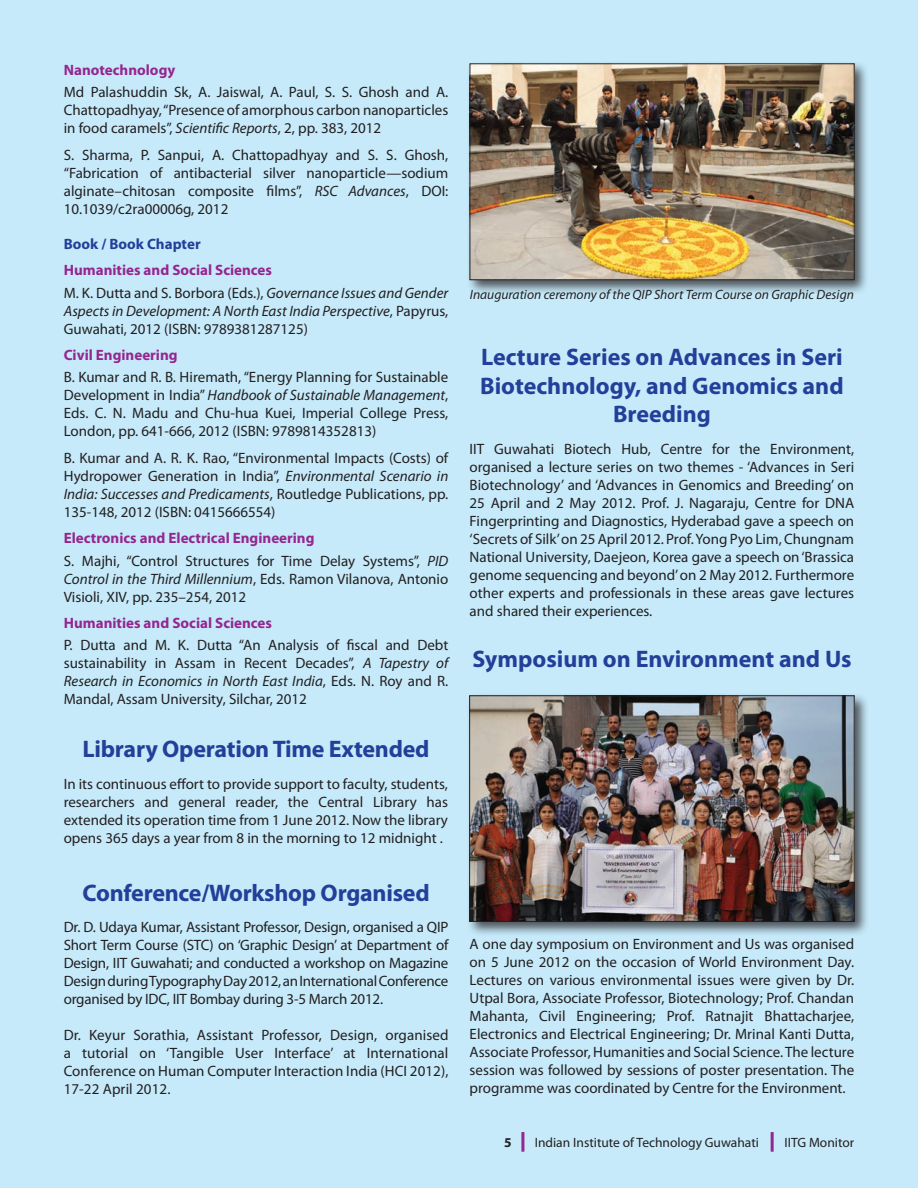
<style>
.page{position:relative;width:918px;height:1188px;background:#c6eafa}
.page>*{position:absolute;margin:0;border:0;box-sizing:border-box;transform-origin:0 0}
.t1{font:700 24px/28.8px "Myriad Pro";color:#223f99;text-align:center}
.t2{font:15px/18px "Myriad Pro";color:#231f20;text-align:justify}
.t3{font:italic 15px/18px "Myriad Pro";color:#231f20}
.t4{font:700 15px "Myriad Pro";color:#95268f}
.t5{font:700 15px "Myriad Pro";color:#223f99}
.t6{font:italic 13.5px "Myriad Pro";color:#231f20}
.t7{font:13.5px "Myriad Pro";color:#231f20}
.t8{font:700 13.5px "Myriad Pro";color:#231f20}
.s1{font-style:italic}
.s2{font-weight:700;color:#95268f}
.s3{font-style:normal}
</style>
<div class="page">
<hr style="left:771px;top:1132px;width:3px;height:20px;background:#95268f">
<hr style="left:521px;top:1132px;width:3px;height:20px;background:#95268f">
<div style="left:466px;top:692px;width:403px;height:244px;background:#231f20;opacity:.75"></div>
<img style="left:471px;top:698px;width:381px;height:222px">
<div style="left:469px;top:696px;width:385px;height:226px;border:1px solid #231f20"></div>
<div style="left:466px;top:60px;width:403px;height:234px;background:#231f20;opacity:.75"></div>
<img style="left:472px;top:66px;width:380px;height:212px">
<div style="left:470px;top:64px;width:384px;height:216px;border:1px solid #231f20"></div>
<p class="t4" style="left:64px;top:60px;width:113px">Nanotechnology</p>
<p class="t2" style="left:64px;top:83px;width:386px">Md Palashuddin Sk, A. Jaiswal, A. Paul, S. S. Ghosh and A.<br>Chattopadhyay, “Presence of amorphous carbon nanoparticles in food caramels”, <span class="s1">Scientific Reports</span>, 2, pp. 383, 2012</p>
<p class="t2" style="left:64px;top:146px;width:386px">S. Sharma, P. Sanpui, A. Chattopadhyay and S. S. Ghosh, “Fabrication of antibacterial silver nanoparticle—sodium alginate–chitosan composite films”, <span class="s1">RSC Advances</span>, DOI:<br>10.1039/c2ra00006g, 2012</p>
<p class="t5" style="left:64px;top:234px;width:138px">Book / Book Chapter</p>
<p class="t2" style="left:64px;top:259px;width:386px;line-height:22.2px"><span class="s2">Humanities and Social Sciences<br></span>M. K. Dutta and S. Borbora (Eds.), <span class="s1">Governance Issues and Gender</span></p>
<p class="t3" style="left:64px;top:301px;width:386px">Aspects in Development: A North East India Perspective<span class="s3">, Papyrus,<br>Guwahati, 2012 (ISBN: 9789381287125)</span></p>
<p class="t4" style="left:64px;top:345px;width:115px">Civil Engineering</p>
<p class="t2" style="left:64px;top:368px;width:386px">B. Kumar and R. B. Hiremath, “Energy Planning for Sustainable Development in India” <span class="s1">Handbook of Sustainable Management</span>, Eds. C. N. Madu and Chu-hua Kuei, Imperial College Press, London, pp. 641-666, 2012 (ISBN: 9789814352813)</p>
<p class="t2" style="left:64px;top:449px;width:386px">B. Kumar and A. R. K. Rao, “Environmental Impacts (Costs) of Hydropower Generation in India”, <span class="s1">Environmental Scenario in India: Successes and Predicaments</span>, Routledge Publications, pp.<br>135-148, 2012 (ISBN: 0415666554)</p>
<p class="t2" style="left:64px;top:527px;width:386px;line-height:22.2px"><span class="s2">Electronics and Electrical Engineering<br></span>S. Majhi, “Control Structures for Time Delay Systems”, <span class="s1">PID</span></p>
<p class="t2" style="left:64px;top:569px;width:386px"><span class="s1">Control in the Third Millennium</span>, Eds. Ramon Vilanova, Antonio<br>Visioli, XIV, pp. 235–254, 2012</p>
<p class="t4" style="left:64px;top:613px;width:210px">Humanities and Social Sciences</p>
<p class="t2" style="left:64px;top:636px;width:386px">P. Dutta and M. K. Dutta “An Analysis of fiscal and Debt sustainability in Assam in Recent Decades”, <span class="s1">A Tapestry of Research in Economics in North East India</span>, Eds. N. Roy and R.<br>Mandal, Assam University, Silchar, 2012</p>
<h1 class="t1" style="left:83px;top:734px;width:349px">Library Operation Time Extended</h1>
<p class="t2" style="left:64px;top:775px;width:386px">In its continuous effort to provide support to faculty, students, researchers and general reader, the Central Library has extended its operation time from 1 June 2012. Now the library opens 365 days a year from 8 in the morning to 12 midnight .</p>
<h1 class="t1" style="left:83px;top:878px;width:349px">Conference/Workshop Organised</h1>
<p class="t2" style="left:64px;top:918px;width:386px">Dr. D. Udaya Kumar, Assistant Professor, Design, organised a QIP Short Term Course (STC) on ‘Graphic Design’ at Department of Design, IIT Guwahati; and conducted a workshop on Magazine Design during Typography Day 2012, an International Conference organised by IDC, IIT Bombay during 3-5 March 2012.</p>
<p class="t2" style="left:64px;top:1026px;width:386px">Dr. Keyur Sorathia, Assistant Professor, Design, organised a tutorial on ‘Tangible User Interface’ at International Conference on Human Computer Interaction India (HCI 2012), 17-22 April 2012.</p>
<p class="t6" style="left:470px;top:286px;width:386px">Inauguration ceremony of the QIP Short Term Course on Graphic Design</p>
<h1 class="t1" style="left:480px;top:342px;width:365px">Lecture Series on Advances in Seri<br>Biotechnology, and Genomics and<br>Breeding</h1>
<p class="t2" style="left:470px;top:440px;width:386px">IIT Guwahati Biotech Hub, Centre for the Environment, organised a lecture series on two themes - ‘Advances in Seri Biotechnology’ and ‘Advances in Genomics and Breeding’ on 25 April and 2 May 2012. Prof. J. Nagaraju, Centre for DNA Fingerprinting and Diagnostics, Hyderabad gave a speech on ‘Secrets of Silk’ on 25 April 2012. Prof. Yong Pyo Lim, Chungnam National University, Daejeon, Korea gave a speech on ‘Brassica genome sequencing and beyond’ on 2 May 2012. Furthermore other experts and professionals in these areas gave lectures and shared their experiences.</p>
<h1 class="t1" style="left:472px;top:644px;width:381px">Symposium on Environment and Us</h1>
<p class="t2" style="left:470px;top:935px;width:386px">A one day symposium on Environment and Us was organised on 5 June 2012 on the occasion of World Environment Day.<br>Lectures on various environmental issues were given by Dr.<br>Utpal Bora, Associate Professor, Biotechnology; Prof. Chandan Mahanta, Civil Engineering; Prof. Ratnajit Bhattacharjee, Electronics and Electrical Engineering; Dr. Mrinal Kanti Dutta, Associate Professor, Humanities and Social Science. The lecture session was followed by sessions of poster presentation. The programme was coordinated by Centre for the Environment.</p>
<p class="t8" style="left:504px;top:1134px;width:9px">5</p>
<p class="t7" style="left:535px;top:1134px;width:226px">Indian Institute of Technology Guwahati</p>
<p class="t7" style="left:785px;top:1134px;width:71px">IITG Monitor</p>
</div>
